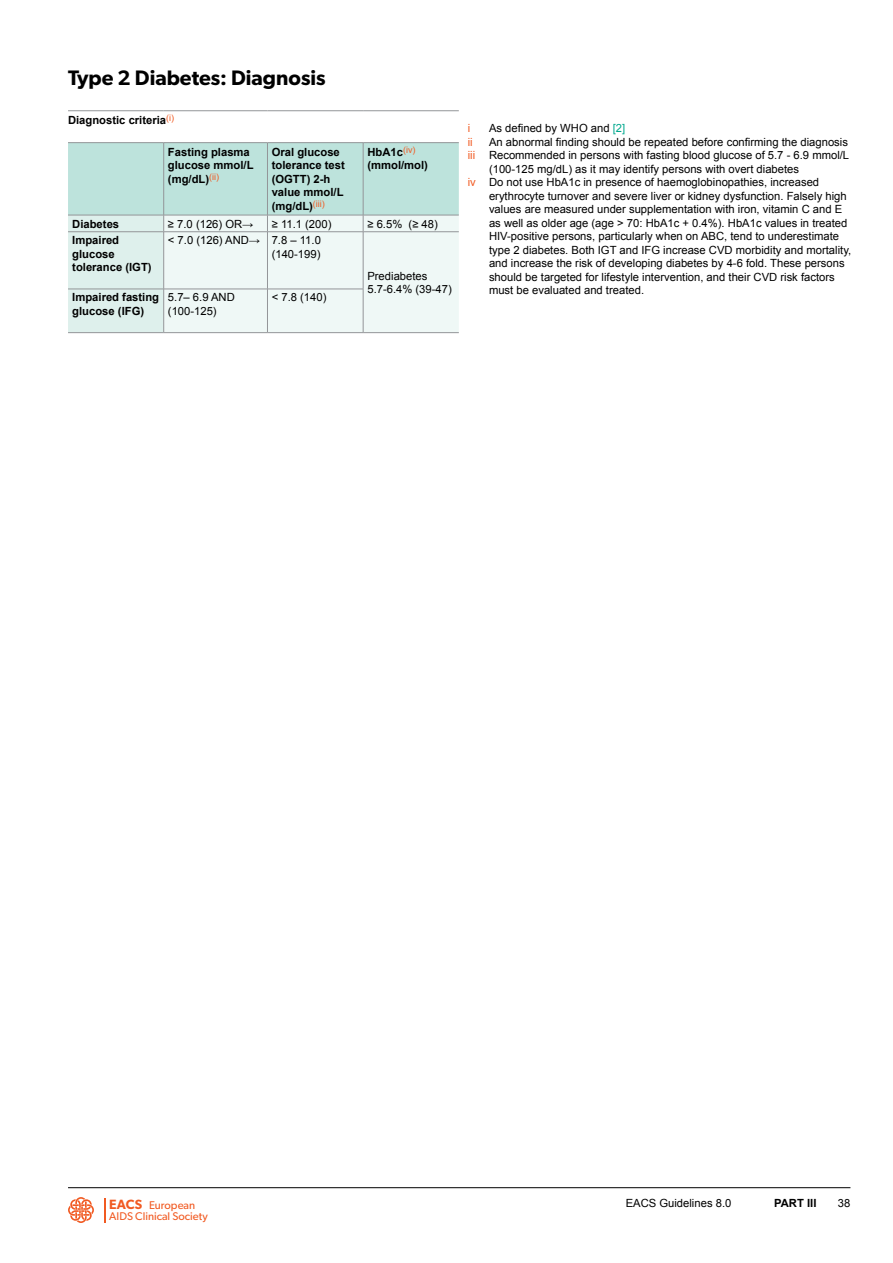
<style>
.page{position:relative;width:893px;height:1263px;background:#fff}
.page>*{position:absolute;margin:0;border:0;box-sizing:border-box;transform-origin:0 0}
.t1{font:600 21px "Gibson";color:#000}
.t2{font:11.25px/13.5px "Arial";color:#000}
.t3{font:700 11.25px/13.5px "Arial";color:#000}
.t4{font:11.25px/11.2px "Gibson";color:#f15a22}
.t5{font:11.25px "Arial";color:#f15a22}
.s1{color:#00a88e}
.s2{color:#f15a22}
.s3{font-weight:600;font-size:13.5px}
</style>
<div class="page">
<svg style="left:68px;top:1197px;width:26px;height:26px"></svg>
<svg style="left:104px;top:1198px;width:1px;height:25px"></svg>
<hr style="left:68px;top:1187px;width:782px;height:1px;background:#000">
<svg style="left:68px;top:143px;width:391px;height:190px"></svg>
<hr style="left:68px;top:110px;width:96px;height:1px;background:#939598">
<hr style="left:164px;top:110px;width:103px;height:1px;background:#939598">
<hr style="left:267px;top:110px;width:96px;height:1px;background:#939598">
<hr style="left:363px;top:110px;width:96px;height:1px;background:#939598">
<hr style="left:68px;top:142px;width:96px;height:1px;background:#939598">
<hr style="left:164px;top:142px;width:103px;height:1px;background:#939598">
<hr style="left:267px;top:142px;width:96px;height:1px;background:#939598">
<hr style="left:363px;top:142px;width:96px;height:1px;background:#939598">
<hr style="left:163px;top:143px;width:1px;height:72px;background:#939598">
<hr style="left:267px;top:143px;width:1px;height:72px;background:#939598">
<hr style="left:267px;top:232px;width:1px;height:57px;background:#939598">
<hr style="left:267px;top:289px;width:1px;height:43px;background:#939598">
<h1 class="t1" style="left:68px;top:65px;width:259px">Type 2 Diabetes: Diagnosis</h1>
<p class="t3" style="left:68px;top:114px;width:108px">Diagnostic criteria<sup>(i)</sup></p>
<p class="t3" style="left:168px;top:146px;width:87px">Fasting plasma glucose mmol/L (mg/dL)<sup>(ii)</sup></p>
<p class="t3" style="left:272px;top:146px;width:75px">Oral glucose tolerance test (OGTT) 2-h value mmol/L (mg/dL)<sup>(iii)</sup></p>
<p class="t3" style="left:367px;top:146px;width:62px">HbA1c<sup>(iv) </sup>(mmol/mol)</p>
<p class="t3" style="left:72px;top:217px;width:48px">Diabetes</p>
<p class="t2" style="left:168px;top:217px;width:87px">≥ 7.0 (126) OR→</p>
<p class="t2" style="left:272px;top:217px;width:61px">≥ 11.1 (200)</p>
<p class="t2" style="left:367px;top:217px;width:72px">≥ 6.5% (≥ 48)</p>
<p class="t3" style="left:72px;top:234px;width:81px">Impaired glucose tolerance (IGT)</p>
<p class="t2" style="left:168px;top:234px;width:154px;text-align:right">&lt; 7.0 (126) AND→ 7.8 – 11.0 (140-199)</p>
<p class="t2" style="left:367px;top:269px;width:86px">Prediabetes<br>5.7-6.4% (39-47)</p>
<p class="t3" style="left:72px;top:291px;width:88px">Impaired fasting glucose (IFG)</p>
<p class="t2" style="left:168px;top:291px;width:68px">5.7– 6.9 AND (100-125)</p>
<p class="t2" style="left:272px;top:291px;width:56px">&lt; 7.8 (140)</p>
<p class="t5" style="left:468px;top:121px;width:4px">i</p>
<p class="t2" style="left:489px;top:122px;width:138px">As defined by WHO and <span class="s1">[2]</span></p>
<p class="t5" style="left:468px;top:134px;width:6px">ii</p>
<p class="t2" style="left:489px;top:135px;width:360px">An abnormal finding should be repeated before confirming the diagnosis</p>
<p class="t2" style="left:468px;top:149px;width:383px"><span class="s2">iii</span> Recommended in persons with fasting blood glucose of 5.7 - 6.9 mmol/L</p>
<p class="t2" style="left:489px;top:162px;width:312px">(100-125 mg/dL) as it may identify persons with overt diabetes</p>
<p class="t2" style="left:468px;top:176px;width:353px"><span class="s2">iv</span> Do not use HbA1c in presence of haemoglobinopathies, increased</p>
<p class="t2" style="left:489px;top:189px;width:359px">erythrocyte turnover and severe liver or kidney dysfunction. Falsely high</p>
<p class="t2" style="left:489px;top:203px;width:355px">values are measured under supplementation with iron, vitamin C and E</p>
<p class="t2" style="left:489px;top:216px;width:360px">as well as older age (age &gt; 70: HbA1c + 0.4%). HbA1c values in treated</p>
<p class="t2" style="left:489px;top:230px;width:352px">HIV-positive persons, particularly when on ABC, tend to underestimate</p>
<p class="t2" style="left:489px;top:243px;width:364px">type 2 diabetes. Both IGT and IFG increase CVD morbidity and mortality,</p>
<p class="t2" style="left:489px;top:257px;width:357px">and increase the risk of developing diabetes by 4-6 fold. These persons</p>
<p class="t2" style="left:489px;top:270px;width:347px">should be targeted for lifestyle intervention, and their CVD risk factors</p>
<p class="t2" style="left:489px;top:284px;width:157px">must be evaluated and treated.</p>
<p class="t4" style="left:109px;top:1199px;width:100px"><span class="s3">EACS</span> European<br>AIDS Clinical Society</p>
<p class="t2" style="left:626px;top:1197px;width:107px">EACS Guidelines 8.0</p>
<p class="t3" style="left:774px;top:1197px;width:44px">PART III</p>
<p class="t2" style="left:838px;top:1197px;width:14px">38</p>
</div>
